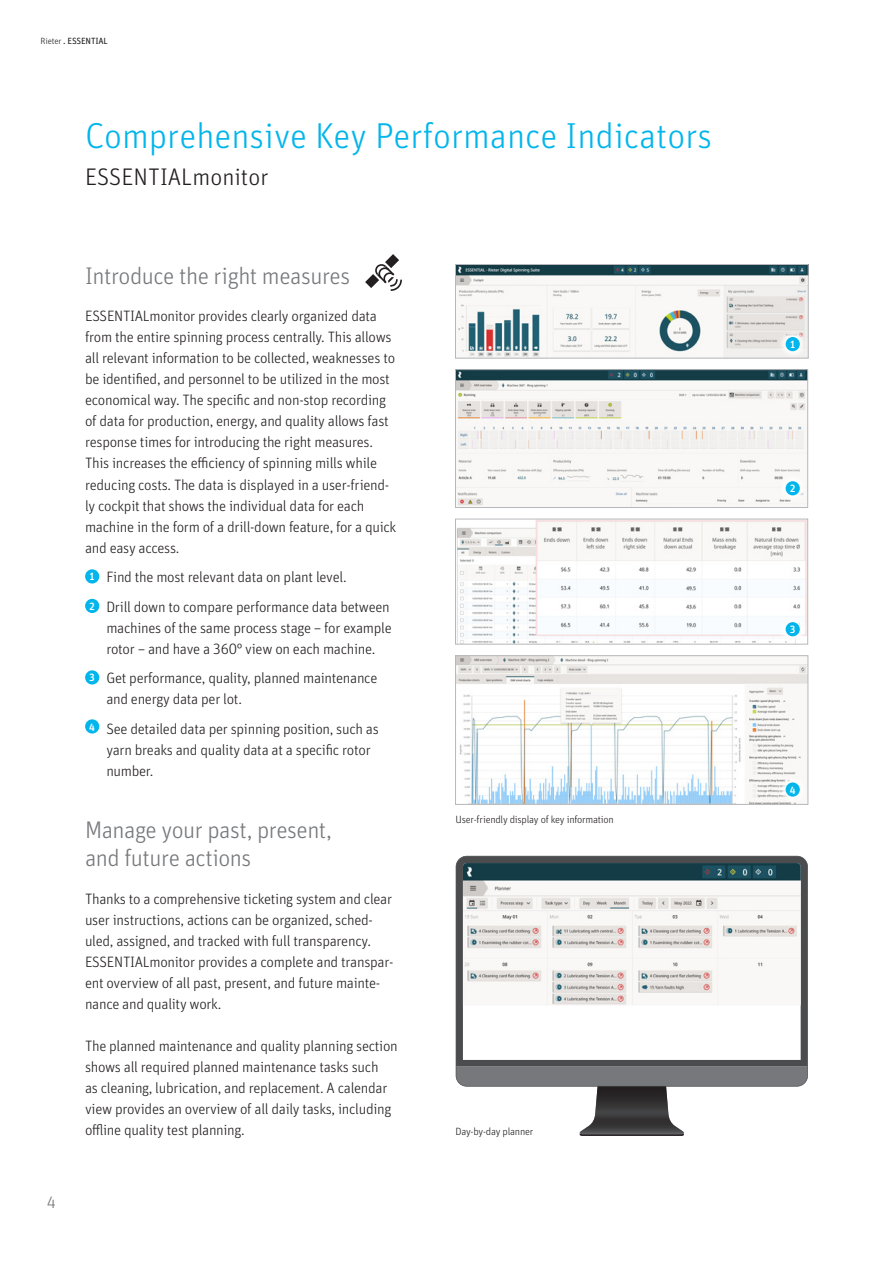
<style>
.page{position:relative;width:893px;height:1263px;background:#fff}
.page>*{position:absolute;margin:0;border:0;box-sizing:border-box;transform-origin:0 0}
.t1{font:300 36px "Unit Pro";color:#02b5eb}
.t2{font:300 24px/28.5px "Unit Pro";letter-spacing:-.02em;color:#76787b}
.t3{font:300 24px "Unit Pro";color:#231f20}
.t4{font:300 16.5px "Unit Pro";color:#76787b}
.t5{font:300 15px/21px "Unit Pro";letter-spacing:-.02em;color:#231f20}
.t6{font:300 10.5px "Unit Pro";letter-spacing:-.02em;color:#231f20}
.t7{font:10.5px "Rieter Unit OT Medium";color:#fff}
.t8{font:9px "Unit Pro";letter-spacing:-.02em;color:#231f20}
.s1{font-weight:300}
.s2{font-family:"Rieter Unit OT Medium";font-weight:400;font-size:10.5px;color:#fff}
</style>
<div class="page">
<img style="left:457px;top:266px;width:350px;height:90px">
<div style="left:455px;top:264px;width:354px;height:94px;border:1px solid #b7b8bb"></div>
<img style="left:457px;top:371px;width:349px;height:135px">
<div style="left:455px;top:369px;width:353px;height:139px;border:1px solid #b7b8bb"></div>
<img style="left:457px;top:521px;width:349px;height:121px">
<div style="left:455px;top:519px;width:353px;height:125px;border:1px solid #b7b8bb"></div>
<img style="left:457px;top:657px;width:349px;height:146px">
<div style="left:455px;top:655px;width:353px;height:150px;border:1px solid #b7b8bb"></div>
<svg style="left:456px;top:856px;width:352px;height:210px;background:#4d4e4f"></svg>
<svg style="left:456px;top:1066px;width:352px;height:70px"></svg>
<svg style="left:463px;top:1005px;width:338px;height:55px"></svg>
<img style="left:463px;top:863px;width:338px;height:142px">
<svg style="left:778px;top:329px;width:30px;height:30px"></svg>
<div style="left:786px;top:337px;width:14px;height:14px;background:#02b5eb;border-radius:50%"></div>
<svg style="left:778px;top:473px;width:30px;height:30px"></svg>
<div style="left:786px;top:481px;width:14px;height:14px;background:#02b5eb;border-radius:50%"></div>
<div style="left:778px;top:614px;width:30px;height:30px;background:#fff"></div>
<div style="left:786px;top:622px;width:14px;height:14px;background:#02b5eb;border-radius:50%"></div>
<svg style="left:778px;top:775px;width:30px;height:29px"></svg>
<div style="left:786px;top:782px;width:14px;height:15px;background:#02b5eb;border-radius:50%"></div>
<div style="left:85px;top:569px;width:14px;height:14px;background:#02b5eb;border-radius:50%"></div>
<div style="left:85px;top:599px;width:14px;height:14px;background:#02b5eb;border-radius:50%"></div>
<div style="left:85px;top:670px;width:14px;height:14px;background:#02b5eb;border-radius:50%"></div>
<div style="left:85px;top:719px;width:14px;height:14px;background:#02b5eb;border-radius:50%"></div>
<svg style="left:365px;top:254px;width:37px;height:37px"></svg>
<p class="t8" style="left:41px;top:34px;width:69px"><span class="s1">Rieter</span> . ESSENTIAL</p>
<h1 class="t1" style="left:85px;top:110px;width:629px">Comprehensive Key Performance Indicators</h1>
<h2 class="t3" style="left:85px;top:160px;width:185px">ESSENTIALmonitor</h2>
<h2 class="t2" style="left:85px;top:260px;width:267px">Introduce the right measures</h2>
<p class="t4" style="left:46px;top:1191px;width:11px">4</p>
<p class="t5" style="left:85px;top:305px;width:313px">ESSENTIALmonitor provides clearly organized data from the entire spinning process centrally. This allows all relevant information to be collected, weaknesses to be identified, and personnel to be utilized in the most economical way. The specific and non-stop recording of data for production, energy, and quality allows fast response times for introducing the right measures.<br>This increases the efficiency of spinning mills while reducing costs. The data is displayed in a user-friend&shy;ly cockpit that shows the individual data for each machine in the form of a drill-down feature, for a quick and easy access.</p>
<p class="t5" style="left:89px;top:561px;width:302px;line-height:29.5px"><span class="s2">1</span> Find the most relevant data on plant level.<br><span class="s2">2</span> Drill down to compare performance data between</p>
<p class="t5" style="left:106px;top:616px;width:287px">machines of the same process stage – for example rotor – and have a 360° view on each machine.</p>
<p class="t5" style="left:106px;top:667px;width:273px;text-indent:-17px"><span class="s2">3</span> Get performance, quality, planned maintenance and energy data per lot.</p>
<p class="t5" style="left:106px;top:717px;width:274px;text-indent:-17px"><sup>4</sup> See detailed data per spinning position, such as yarn breaks and quality data at a specific rotor number.</p>
<h2 class="t2" style="left:85px;top:814px;width:248px">Manage your past, present, and future actions</h2>
<p class="t5" style="left:85px;top:888px;width:310px">Thanks to a comprehensive ticketing system and clear user instructions, actions can be organized, sched&shy;uled, assigned, and tracked with full transparency.<br>ESSENTIALmonitor provides a complete and transpar&shy;ent overview of all past, present, and future mainte&shy;nance and quality work.</p>
<p class="t5" style="left:85px;top:1035px;width:314px">The planned maintenance and quality planning section shows all required planned maintenance tasks such<br>as cleaning, lubrication, and replacement. A calendar view provides an overview of all daily tasks, including offline quality test planning.</p>
<p class="t6" style="left:455px;top:812px;width:160px">User-friendly display of key information</p>
<p class="t6" style="left:455px;top:1124px;width:79px">Day-by-day planner</p>
<p class="t7" style="left:790px;top:338px;width:7px">1</p>
<p class="t7" style="left:790px;top:482px;width:7px">2</p>
<p class="t7" style="left:790px;top:623px;width:7px">3</p>
<p class="t7" style="left:790px;top:784px;width:7px">4</p>
</div>
